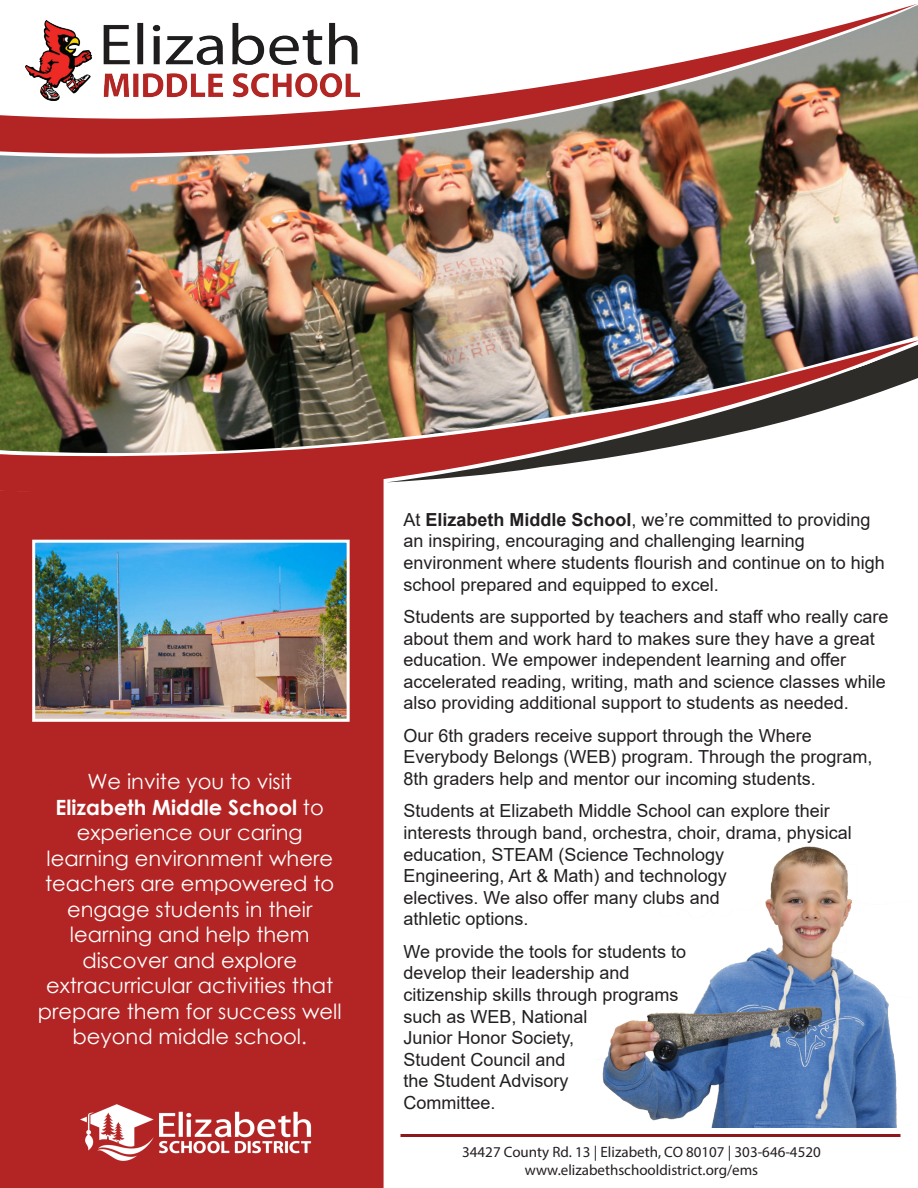
<style>
.page{position:relative;width:918px;height:1188px;background:#fff}
.page>*{position:absolute;margin:0;border:0;box-sizing:border-box;transform-origin:0 0}
.t1{font:21px/25.5px "Century Gothic";color:#fff;text-align:center}
.t2{font:18px/21.6px "Arial";color:#231f20}
.t3{font:15px/18px "Myriad Pro";color:#231f20;text-align:center}
.s1{font-weight:700}
</style>
<div class="page">
<hr style="left:400px;top:1134px;width:500px;height:3px;background:#8c181b">
<div style="left:0;top:494px;width:384px;height:694px;background:#b32524"></div>
<img style="left:73px;top:1098px;width:245px;height:69px">
<img style="left:0;top:161px;width:918px;height:175px">
<img style="left:36px;top:544px;width:310px;height:174px">
<div style="left:32px;top:540px;width:318px;height:182px;border:3px solid #fff"></div>
<img style="left:0;top:336px;width:918px;height:4px">
<img style="left:0;top:3px;width:918px;height:158px">
<img style="left:0;top:340px;width:918px;height:154px">
<img style="left:0;top:4px;width:918px;height:152px">
<img style="left:602px;top:846px;width:295px;height:282px">
<p class="t1" style="left:38px;top:769px;width:305px">We invite you to visit<br><span class="s1">Elizabeth Middle School</span> to experience our caring learning environment where teachers are empowered to engage students in their learning and help them discover and explore extracurricular activities that prepare them for success well beyond middle school.</p>
<p class="t2" style="left:404px;top:509px;width:483px">At <span class="s1">Elizabeth Middle School</span>, we’re committed to providing an inspiring, encouraging and challenging learning environment where students flourish and continue on to high school prepared and equipped to excel.</p>
<p class="t2" style="left:404px;top:606px;width:486px">Students are supported by teachers and staff who really care about them and work hard to makes sure they have a great education. We empower independent learning and offer accelerated reading, writing, math and science classes while also providing additional support to students as needed.</p>
<p class="t2" style="left:404px;top:725px;width:470px">Our 6th graders receive support through the Where<br>Everybody Belongs (WEB) program. Through the program,<br>8th graders help and mentor our incoming students.</p>
<p class="t2" style="left:404px;top:800px;width:450px">Students at Elizabeth Middle School can explore their interests through band, orchestra, choir, drama, physical education, STEAM (Science Technology<br>Engineering, Art &amp; Math) and technology<br>electives. We also offer many clubs and<br>athletic options.</p>
<p class="t2" style="left:404px;top:941px;width:284px">We provide the tools for students to develop their leadership and citizenship skills through programs such as WEB, National<br>Junior Honor Society,<br>Student Council and<br>the Student Advisory<br>Committee.</p>
<p class="t3" style="left:462px;top:1143px;width:360px">34427 County Rd. 13 | Elizabeth, CO 80107 | 303-646-4520 www.elizabethschooldistrict.org/ems</p>
</div>
